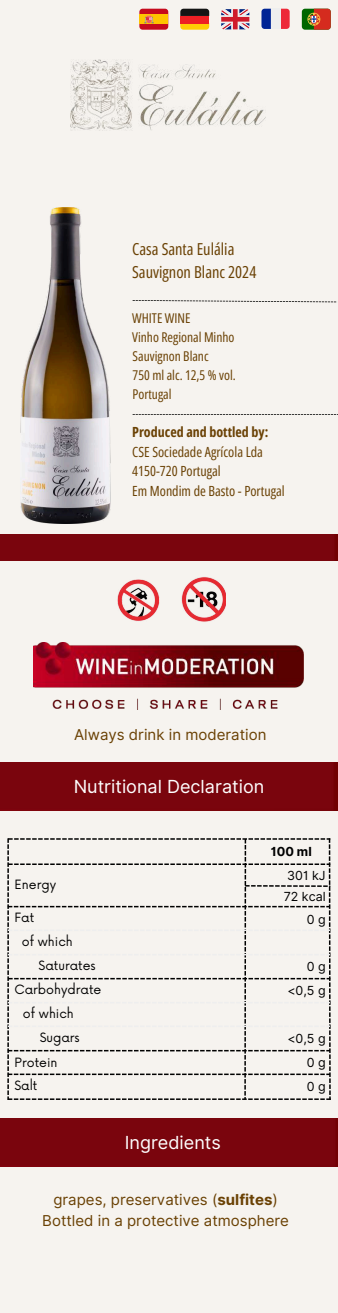
<style>
.page{position:relative;width:338px;height:1313px;background:#fff}
.page>*{position:absolute;margin:0;border:0;box-sizing:border-box;transform-origin:0 0}
.t1{font:18px "Inter";color:#fff}
.t2{font:16.5px/22.9px "Open Sans Condensed";color:#6a4104}
.t3{font:15px/21px "Inter";color:#6a4104;text-align:center}
.t4{font:14px/19.5px "Open Sans Condensed";color:#6a4104}
.t5{font:700 14px "Open Sans Condensed";color:#6a4104}
.t6{font:13.5px/18.8px "Open Sans Condensed";color:#6a4104}
.t7{font:12.5px/24.1px "Now";color:#000}
.t8{font:12.5px/21.2px "Inter";color:#000}
.t9{font:700 12.5px "Inter";color:#000}
.s1{font-weight:700}
</style>
<div class="page">
<div style="left:0;top:0;width:338px;height:1312px;background:#f6f3ef"></div>
<div style="left:139px;top:9px;width:29px;height:21px;background:#c60a1d;border-radius:3px"></div>
<div style="left:139px;top:14px;width:29px;height:10px;background:#ffc400"></div>
<svg style="left:144px;top:15px;width:10px;height:8px"></svg>
<svg style="left:180px;top:23px;width:29px;height:7px"></svg>
<div style="left:180px;top:16px;width:29px;height:7px;background:#ed1f24"></div>
<svg style="left:180px;top:9px;width:29px;height:7px"></svg>
<svg style="left:221px;top:9px;width:28px;height:20px"></svg>
<svg style="left:281px;top:9px;width:8px;height:20px"></svg>
<svg style="left:261px;top:9px;width:9px;height:20px"></svg>
<div style="left:270px;top:9px;width:10px;height:20px;background:#eee"></div>
<div style="left:301px;top:9px;width:29px;height:21px;background:#060;border-radius:3px"></div>
<svg style="left:307px;top:9px;width:23px;height:21px"></svg>
<svg style="left:7px;top:838px;width:323px;height:262px"></svg>
<img style="left:33px;top:642px;width:270px;height:68px">
<img style="left:70px;top:59px;width:195px;height:72px">
<svg style="left:132px;top:300px;width:205px;height:2px"></svg>
<svg style="left:132px;top:414px;width:206px;height:1px"></svg>
<img style="left:117px;top:577px;width:109px;height:45px">
<div style="left:0;top:534px;width:338px;height:26px;background:#7a050d"></div>
<div style="left:0;top:762px;width:338px;height:48px;background:#7a050d"></div>
<div style="left:1px;top:1118px;width:337px;height:48px;background:#7a050d"></div>
<img style="left:21px;top:207px;width:90px;height:316px">
<p class="t2" style="left:132px;top:237px;width:125px">Casa Santa Eulália<br>Sauvignon Blanc 2024</p>
<p class="t6" style="left:132px;top:308px;width:60px">WHITE WINE</p>
<p class="t6" style="left:132px;top:346px;width:77px">Sauvignon Blanc</p>
<p class="t6" style="left:132px;top:327px;width:104px">Vinho Regional Minho</p>
<p class="t6" style="left:132px;top:366px;width:105px">750 ml alc. 12,5 % vol.<br>Portugal</p>
<p class="t5" style="left:132px;top:422px;width:137px">Produced and bottled by:</p>
<p class="t4" style="left:132px;top:441px;width:154px">CSE Sociedade Agrícola Lda<br>4150-720 Portugal<br>Em Mondim de Basto - Portugal</p>
<p class="t3" style="left:74px;top:723px;width:194px">Always drink in moderation</p>
<p class="t1" style="left:74px;top:775px;width:192px">Nutritional Declaration</p>
<p class="t9" style="left:271px;top:844px;width:42px">100 ml</p>
<p class="t8" style="left:283px;top:864px;width:44px">301 kJ<br>72 kcal</p>
<p class="t7" style="left:15px;top:873px;width:43px">Energy</p>
<p class="t7" style="left:15px;top:906px;width:21px">Fat</p>
<p class="t8" style="left:306px;top:908px;width:20px">0 g</p>
<p class="t7" style="left:39px;top:930px;width:59px;text-indent:-17px">of which<br>Saturates</p>
<p class="t8" style="left:306px;top:956px;width:20px">0 g</p>
<p class="t7" style="left:14px;top:978px;width:88px">Carbohydrate</p>
<p class="t8" style="left:287px;top:980px;width:40px">&lt;0,5 g</p>
<p class="t7" style="left:40px;top:1026px;width:42px">Sugars</p>
<p class="t8" style="left:287px;top:1028px;width:40px">&lt;0,5 g</p>
<p class="t7" style="left:15px;top:1050px;width:44px">Protein</p>
<p class="t8" style="left:306px;top:1052px;width:20px">0 g</p>
<p class="t7" style="left:14px;top:1074px;width:25px">Salt</p>
<p class="t8" style="left:306px;top:1076px;width:20px">0 g</p>
<p class="t7" style="left:23px;top:1002px;width:52px">of which</p>
<p class="t1" style="left:125px;top:1131px;width:98px">Ingredients</p>
<p class="t3" style="left:42px;top:1188px;width:248px">grapes, preservatives (<span class="s1">sulfites</span>)<br>Bottled in a protective atmosphere</p>
</div>
